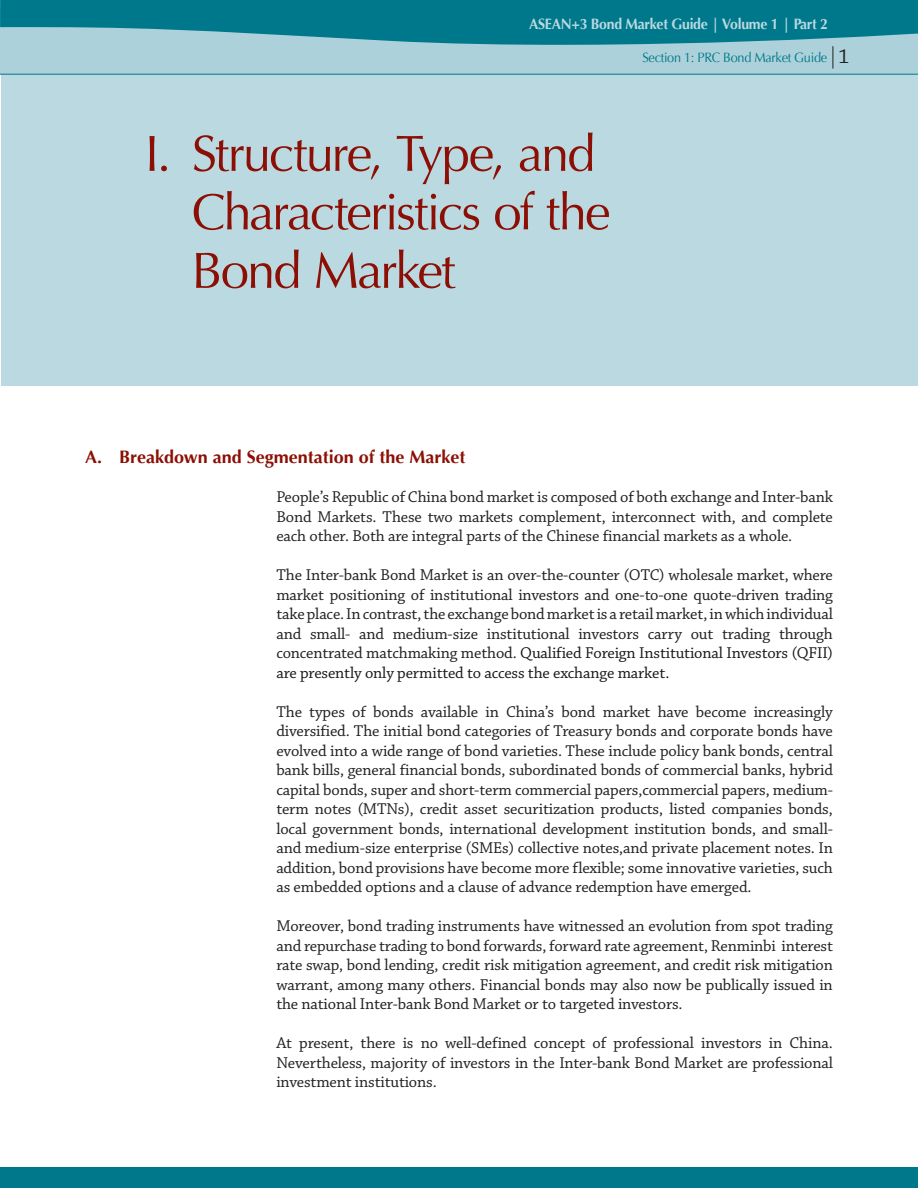
<style>
.page{position:relative;width:918px;height:1188px;background:#fff}
.page>*{position:absolute;margin:0;border:0;box-sizing:border-box;transform-origin:0 0}
.t1{font:51px/58.5px "Optima";letter-spacing:-.04em;color:#8c0f05}
.t2{font:700 18px "Optima";color:#8c0f05}
.t3{font:16.5px/19.5px "Chaparral Pro";letter-spacing:-.01em;color:#231f20;text-align:justify}
.t4{font:700 15px "Optima";letter-spacing:-.02em;color:#bad9e0;scale:.94 1}
.t5{font:13.5px "Optima";letter-spacing:-.02em;color:#00788b;scale:.94 1}
.s1{font-family:"Chaparral Pro";font-size:21px;color:#231f20}
.s2{color:#191919}
</style>
<div class="page">
<div style="left:1px;top:0;width:917px;height:386px;background:#bad9e0"></div>
<svg style="left:0;top:54px;width:918px;height:21px;fill:#acd1da"></svg>
<div style="left:0;top:1167px;width:918px;height:21px;background:#00788b"></div>
<svg style="left:0;top:0;width:918px;height:54px;fill:#00788b"></svg>
<svg style="left:833px;top:46px;width:1px;height:23px"></svg>
<p class="t4" style="left:529px;top:15px;width:320px">ASEAN+3 Bond Market Guide | Volume 1 | Part 2</p>
<p class="t5" style="left:642px;top:49px;width:222px">Section 1: PRC Bond Market Guide <span class="s1">1</span></p>
<h1 class="t1" style="left:192px;top:125px;width:420px;text-indent:-47px">I. Structure, Type, and<br>Characteristics of the<br>Bond Market</h1>
<p class="t2" style="left:85px;top:447px;width:382px">A. Breakdown and Segmentation of the Market</p>
<p class="t3" style="left:276px;top:488px;width:558px">People’s Republic of China bond market is composed of both exchange and Inter-bank Bond Markets. These two markets complement, interconnect with, and complete each other. Both are integral parts of the Chinese financial markets as a whole.</p>
<p class="t3" style="left:276px;top:566px;width:558px">The Inter-bank Bond Market is an over-the-counter (OTC) wholesale market, where market positioning of institutional investors and one-to-one quote-driven trading take place. In contrast, the exchange bond market is a retail market, in which individual and small- and medium-size institutional investors carry out trading through concentrated matchmaking method. <span class="s2">Qualified Foreign Institutional Investors (QFII) are presently only permitted to access the exchange market.</span></p>
<p class="t3" style="left:276px;top:703px;width:558px">The types of bonds available in China’s bond market have become increasingly diversified. The initial bond categories of Treasury bonds and corporate bonds have evolved into a wide range of bond varieties. These include policy bank bonds, central bank bills, general financial bonds, subordinated bonds of commercial banks, hybrid capital bonds, super and short-term commercial papers,commercial papers, medium&shy;term notes (MTNs), credit asset securitization products, listed companies bonds, local government bonds, international development institution bonds, and small&shy;and medium-size enterprise (SMEs) collective notes,and private placement notes. In addition, bond provisions have become more flexible; some innovative varieties, such as embedded options and a clause of advance redemption have emerged.</p>
<p class="t3" style="left:276px;top:917px;width:558px">Moreover, bond trading instruments have witnessed an evolution from spot trading and repurchase trading to bond forwards, forward rate agreement, Renminbi interest rate swap, bond lending, credit risk mitigation agreement, and credit risk mitigation warrant, among many others. Financial bonds may also now be publically issued in the national Inter-bank Bond Market or to targeted investors.</p>
<p class="t3" style="left:276px;top:1034px;width:558px">At present, there is no well-defined concept of professional investors in China.<br>Nevertheless, majority of investors in the Inter-bank Bond Market are professional investment institutions.</p>
</div>
